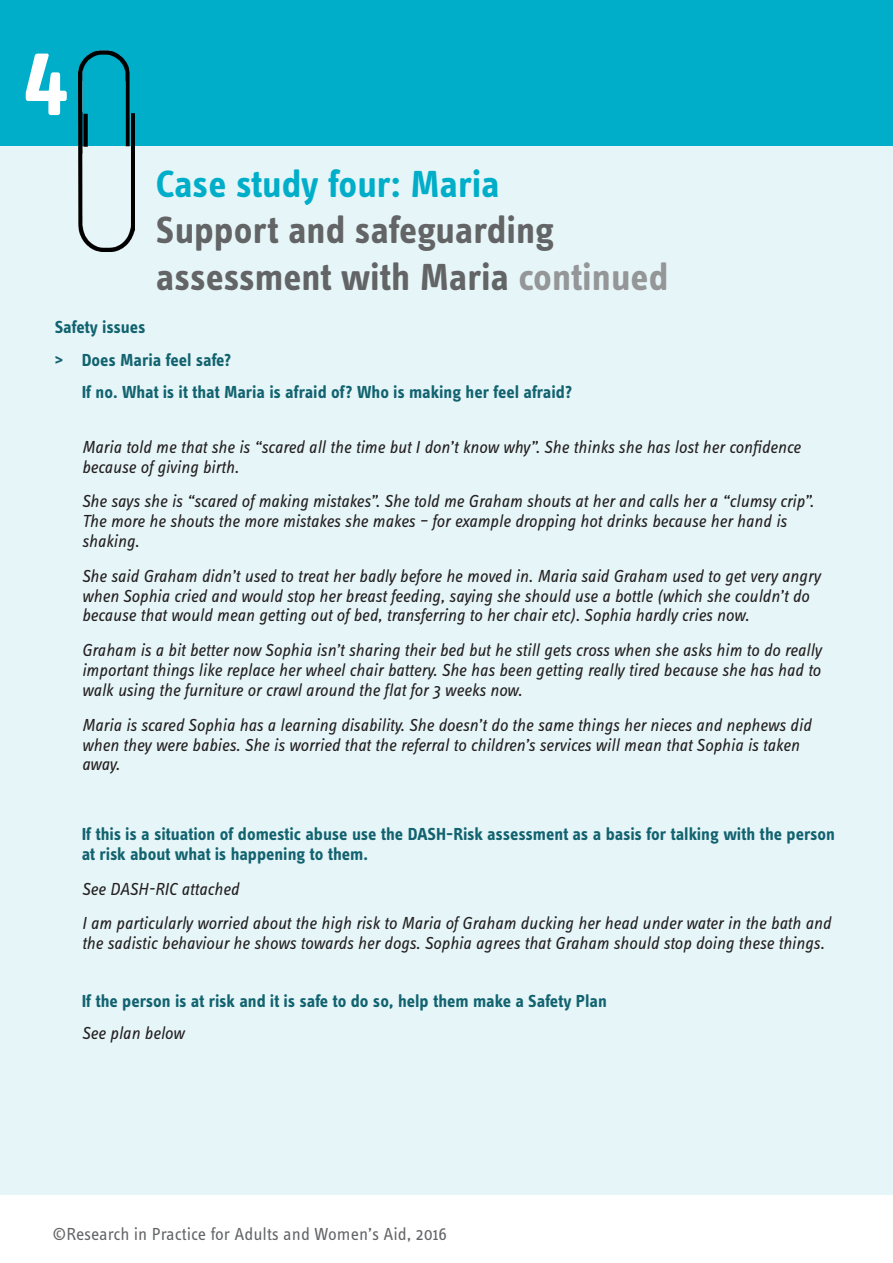
<style>
.page{position:relative;width:893px;height:1263px;background:#fff}
.page>*{position:absolute;margin:0;border:0;box-sizing:border-box;transform-origin:0 0}
.t1{font:700 90px "Info Text Pro";color:#fff}
.t2{font:700 39px "Info Text Pro";color:#636466}
.t3{font:700 39px "Info Text Pro";letter-spacing:-.005em;color:#00aec9}
.t4{font:italic 18px/19.8px "Info Text Pro";color:#231f20}
.t5{font:700 18px/19.8px "Info Text Pro";letter-spacing:-.005em;color:#126370}
.t6{font:18px "Info Text Pro";color:#636466}
.s1{color:#949698}
</style>
<div class="page">
<div style="left:0;top:0;width:893px;height:147px;background:#00aec9"></div>
<div style="left:0;top:147px;width:893px;height:1048px;background:#e6f5f7"></div>
<img style="left:78px;top:51px;width:56px;height:201px">
<p class="t1" style="left:23px;top:19px;width:48px">4</p>
<p class="t3" style="left:156px;top:160px;width:345px">Case study four: Maria</p>
<p class="t2" style="left:156px;top:207px;width:400px">Support and safeguarding</p>
<p class="t2" style="left:156px;top:254px;width:514px">assessment with Maria <span class="s1">continued</span></p>
<p class="t5" style="left:55px;top:317px;width:92px">Safety issues</p>
<p class="t5" style="left:55px;top:350px;width:178px">&gt; Does Maria feel safe?</p>
<p class="t5" style="left:82px;top:382px;width:492px">If no. What is it that Maria is afraid of? Who is making her feel afraid?</p>
<p class="t4" style="left:82px;top:436px;width:720px">Maria told me that she is “scared all the time but I don’t know why”. She thinks she has lost her confidence because of giving birth.</p>
<p class="t4" style="left:82px;top:491px;width:734px">She says she is “scared of making mistakes”. She told me Graham shouts at her and calls her a “clumsy crip”.<br>The more he shouts the more mistakes she makes – for example dropping hot drinks because her hand is shaking.</p>
<p class="t4" style="left:82px;top:565px;width:740px">She said Graham didn’t used to treat her badly before he moved in. Maria said Graham used to get very angry when Sophia cried and would stop her breast feeding, saying she should use a bottle (which she couldn’t do because that would mean getting out of bed, transferring to her chair etc). Sophia hardly cries now.</p>
<p class="t4" style="left:82px;top:640px;width:741px;text-align:justify">Graham is a bit better now Sophia isn’t sharing their bed but he still gets cross when she asks him to do really important things like replace her wheel chair battery. She has been getting really tired because she has had to walk using the furniture or crawl around the flat for 3 weeks now.</p>
<p class="t4" style="left:82px;top:714px;width:731px">Maria is scared Sophia has a learning disability. She doesn’t do the same things her nieces and nephews did when they were babies. She is worried that the referral to children’s services will mean that Sophia is taken away.</p>
<p class="t5" style="left:82px;top:824px;width:755px">If this is a situation of domestic abuse use the DASH-Risk assessment as a basis for talking with the person at risk about what is happening to them.</p>
<p class="t4" style="left:82px;top:878px;width:159px">See DASH-RIC attached</p>
<p class="t4" style="left:82px;top:913px;width:751px">I am particularly worried about the high risk to Maria of Graham ducking her head under water in the bath and the sadistic behaviour he shows towards her dogs. Sophia agrees that Graham should stop doing these things.</p>
<p class="t5" style="left:82px;top:991px;width:527px">If the person is at risk and it is safe to do so, help them make a Safety Plan</p>
<p class="t4" style="left:82px;top:1023px;width:104px">See plan below</p>
<p class="t6" style="left:52px;top:1223px;width:396px">©Research in Practice for Adults and Women’s Aid, 2016</p>
</div>
